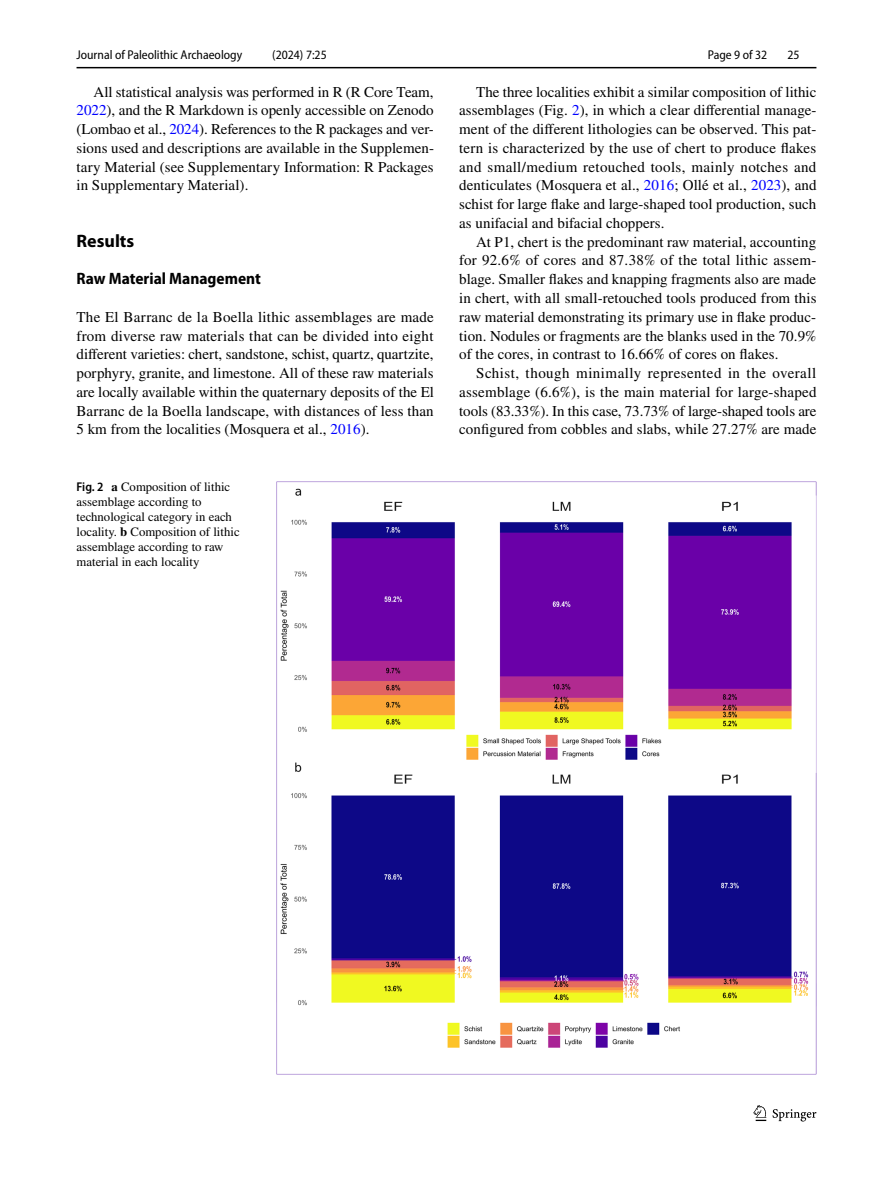
<style>
.page{position:relative;width:893px;height:1187px;background:#fff}
.page>*{position:absolute;margin:0;border:0;box-sizing:border-box;transform-origin:0 0}
.t1{font:700 18px "Myriad Pro";color:#000}
.t2{font:700 semi-condensed 16.5px "Myriad Pro";color:#000}
.t3{font:15px/18.8px "STIX";letter-spacing:.005em;color:#000;text-align:justify}
.t4{font:12.75px/15px "STIX";color:#000}
.t5{font:semi-condensed 12.75px "Myriad Pro";color:#000}
.s1{color:#00f}
.s2{font-family:"Myriad Pro";font-weight:600;font-stretch:semi-condensed}
.s3{font-weight:700}
</style>
<div class="page">
<hr style="left:77px;top:67px;width:739px;height:1px;background:#000">
<svg style="left:753px;top:1105px;width:13px;height:15px"></svg>
<svg style="left:773px;top:1109px;width:43px;height:12px"></svg>
<img style="left:276px;top:481px;width:540px;height:592px">
<p class="t5" style="left:77px;top:48px;width:167px">Journal of Paleolithic Archaeology</p>
<p class="t5" style="left:272px;top:48px;width:56px">(2024) 7:25</p>
<p class="t5" style="left:708px;top:48px;width:61px">Page 9 of 32</p>
<p class="t5" style="left:787px;top:48px;width:14px">25</p>
<p class="t3" style="left:77px;top:83px;width:359px;text-indent:17px">All statistical analysis was performed in R (R Core Team, <span class="s1">2022</span>), and the R Markdown is openly accessible on Zenodo (Lombao et al., <span class="s1">2024</span>). References to the R packages and ver&shy;sions used and descriptions are available in the Supplemen&shy;tary Material (see Supplementary Information: R Packages in Supplementary Material).</p>
<p class="t3" style="left:459px;top:83px;width:359px;text-indent:17px">The three localities exhibit a similar composition of lithic assemblages (Fig. <span class="s1">2</span>), in which a clear differential manage&shy;ment of the different lithologies can be observed. This pat&shy;tern is characterized by the use of chert to produce flakes and small/medium retouched tools, mainly notches and denticulates (Mosquera et al., <span class="s1">2016</span>; Ollé et al., <span class="s1">2023</span>), and schist for large flake and large-shaped tool production, such as unifacial and bifacial choppers.</p>
<p class="t3" style="left:459px;top:233px;width:359px;text-indent:17px">At P1, chert is the predominant raw material, accounting for 92.6% of cores and 87.38% of the total lithic assem&shy;blage. Smaller flakes and knapping fragments also are made in chert, with all small-retouched tools produced from this raw material demonstrating its primary use in flake produc&shy;tion. Nodules or fragments are the blanks used in the 70.9% of the cores, in contrast to 16.66% of cores on flakes.</p>
<p class="t3" style="left:459px;top:364px;width:359px;text-indent:17px">Schist, though minimally represented in the overall assemblage (6.6%), is the main material for large-shaped tools (83.33%). In this case, 73.73% of large-shaped tools are configured from cobbles and slabs, while 27.27% are made</p>
<p class="t1" style="left:77px;top:229px;width:59px">Results</p>
<p class="t2" style="left:77px;top:269px;width:186px">Raw Material Management</p>
<p class="t3" style="left:77px;top:308px;width:359px">The El Barranc de la Boella lithic assemblages are made from diverse raw materials that can be divided into eight different varieties: chert, sandstone, schist, quartz, quartzite, porphyry, granite, and limestone. All of these raw materials are locally available within the quaternary deposits of the El Barranc de la Boella landscape, with distances of less than 5 km from the localities (Mosquera et al., <span class="s1">2016</span>).</p>
<p class="t4" style="left:77px;top:480px;width:165px"><span class="s2">Fig. 2</span> <span class="s3">a</span> Composition of lithic assemblage according to technological category in each locality. <span class="s3">b</span> Composition of lithic assemblage according to raw material in each locality</p>
</div>
